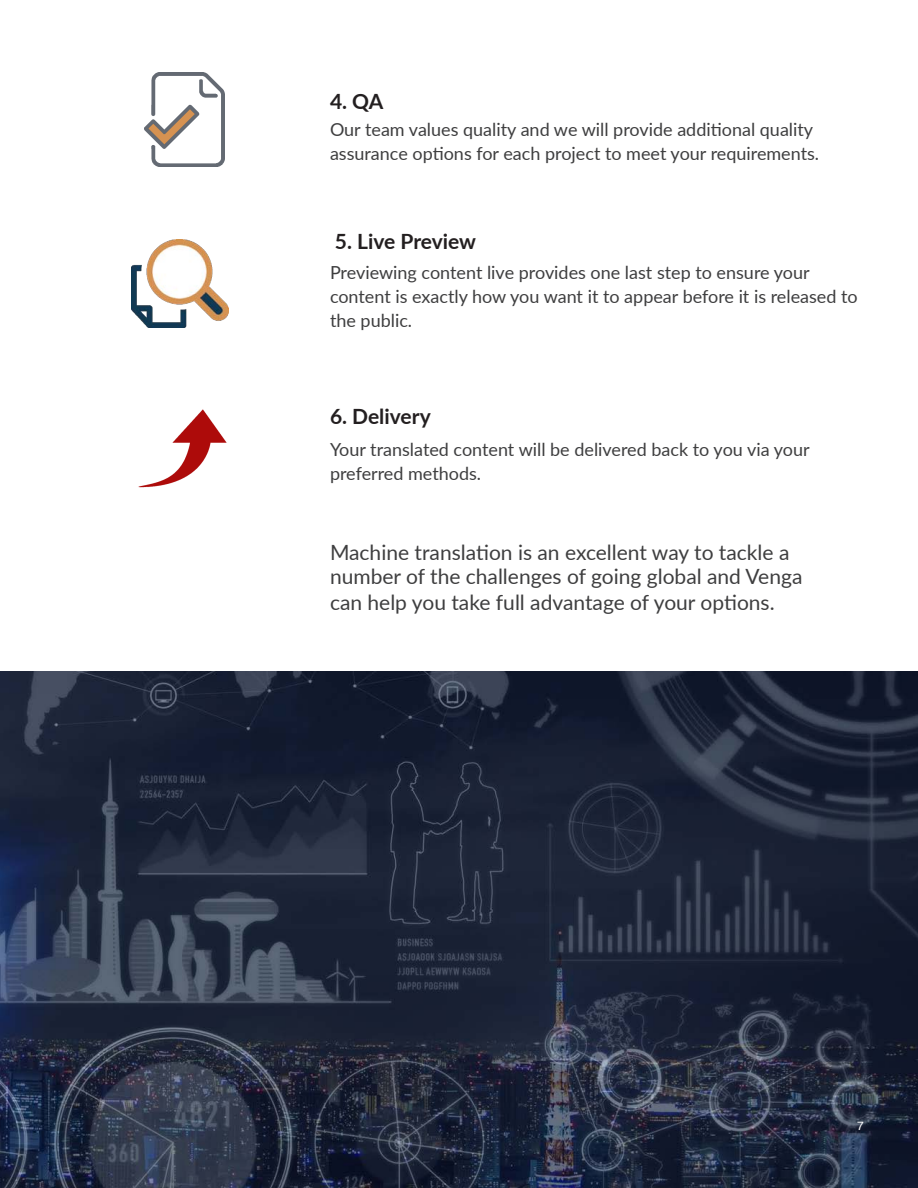
<style>
.page{position:relative;width:918px;height:1188px;background:#fff}
.page>*{position:absolute;margin:0;border:0;box-sizing:border-box;transform-origin:0 0}
.Body_copy{font:21px/24px "Lato";color:#3e3e3f}
.t1{font:700 21px "Lato";color:#231f20}
.Body_copy-2{font:18px/24px "Lato";color:#3e3e3f}
.Body_copy-3{font:12px "Helvetica";color:#fff}
</style>
<div class="page">
<img style="left:132px;top:239px;width:96px;height:89px">
<img style="left:138px;top:409px;width:89px;height:79px">
<img style="left:145px;top:72px;width:79px;height:94px">
<img style="left:0;top:672px;width:918px;height:516px">
<p class="t1" style="left:330px;top:86px;width:55px">4. QA</p>
<p class="Body_copy-2" style="left:330px;top:116px;width:491px">Our team values quality and we will provide additional quality assurance options for each project to meet your requirements.</p>
<p class="t1" style="left:335px;top:226px;width:143px">5. Live Preview</p>
<p class="Body_copy-2" style="left:330px;top:260px;width:529px">Previewing content live provides one last step to ensure your content is exactly how you want it to appear before it is released to the public.</p>
<p class="t1" style="left:330px;top:400px;width:102px">6. Delivery</p>
<p class="Body_copy-2" style="left:330px;top:437px;width:481px">Your translated content will be delivered back to you via your preferred methods.</p>
<p class="Body_copy" style="left:330px;top:540px;width:474px">Machine translation is an excellent way to tackle a number of the challenges of going global and Venga</p>
<p class="Body_copy" style="left:330px;top:590px;width:446px">can help you take full advantage of your options.</p>
<p class="Body_copy-3" style="left:857px;top:1116px;width:8px">7</p>
</div>
